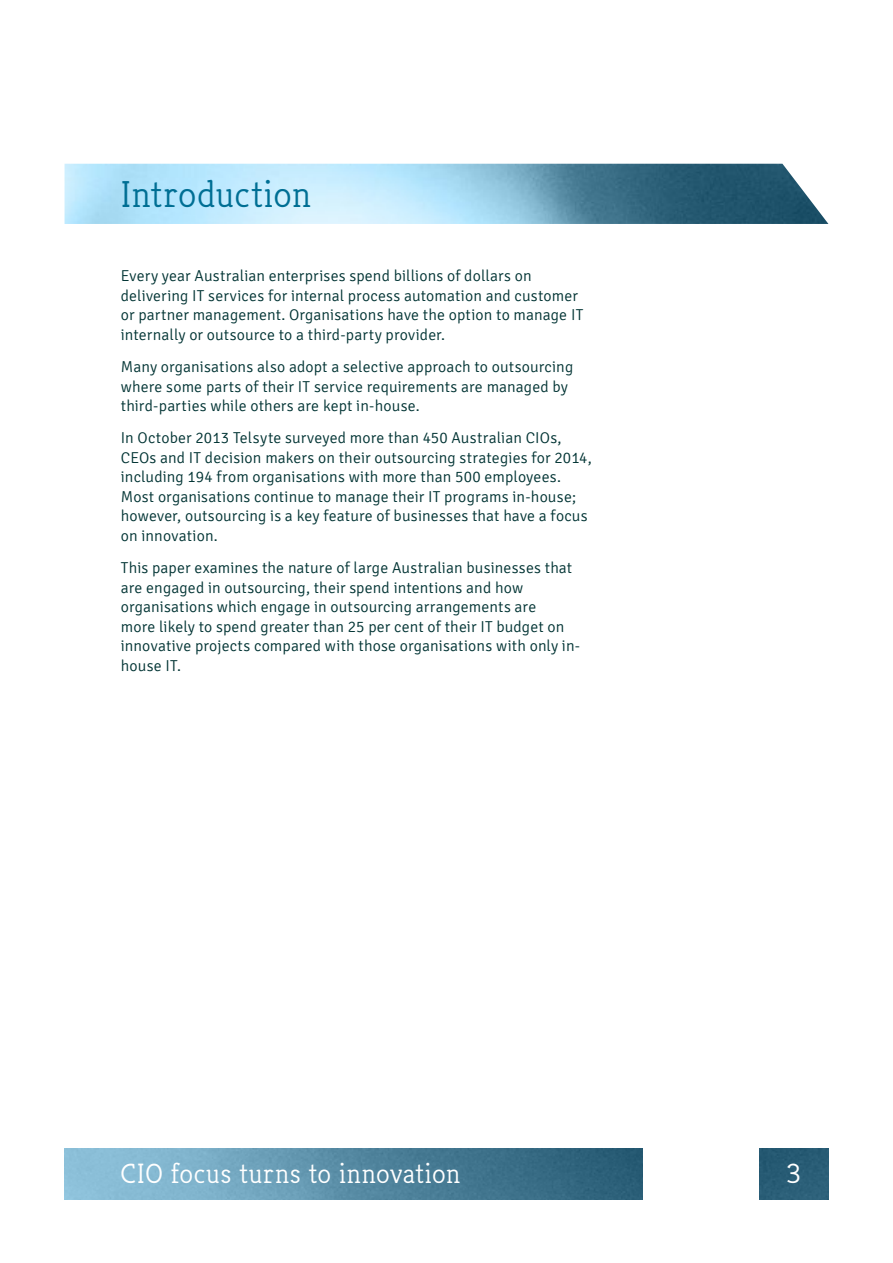
<style>
.page{position:relative;width:893px;height:1263px;background:#fff}
.page>*{position:absolute;margin:0;border:0;box-sizing:border-box;transform-origin:0 0}
.t1{font:300 37.5px "Kreon";letter-spacing:.01em;color:#006f94}
.t2{font:300 28.05px "Kreon";letter-spacing:.02em;color:#fff}
.t3{font:300 15.75px/19.5px "Signika";letter-spacing:.01em;color:#033}
</style>
<div class="page">
<div style="left:760px;top:1148px;width:68px;height:51px;background:#285c75"></div>
<img style="left:65px;top:1148px;width:577px;height:51px">
<img style="left:65px;top:164px;width:763px;height:60px">
<h1 class="t1" style="left:120px;top:173px;width:192px">Introduction</h1>
<p class="t3" style="left:121px;top:267px;width:464px">Every year Australian enterprises spend billions of dollars on delivering IT services for internal process automation and customer or partner management. Organisations have the option to manage IT internally or outsource to a third-party provider.</p>
<p class="t3" style="left:121px;top:357px;width:454px">Many organisations also adopt a selective approach to outsourcing where some parts of their IT service requirements are managed by third-parties while others are kept in-house.</p>
<p class="t3" style="left:121px;top:429px;width:472px">In October 2013 Telsyte surveyed more than 450 Australian CIOs, CEOs and IT decision makers on their outsourcing strategies for 2014, including 194 from organisations with more than 500 employees.<br>Most organisations continue to manage their IT programs in-house; however, outsourcing is a key feature of businesses that have a focus on innovation.</p>
<p class="t3" style="left:121px;top:558px;width:461px">This paper examines the nature of large Australian businesses that are engaged in outsourcing, their spend intentions and how organisations which engage in outsourcing arrangements are<br>more likely to spend greater than 25 per cent of their IT budget on innovative projects compared with those organisations with only in&shy;house IT.</p>
<h2 class="t2" style="left:120px;top:1157px;width:341px">CIO focus turns to innovation</h2>
<h2 class="t2" style="left:786px;top:1157px;width:16px">3</h2>
</div>
